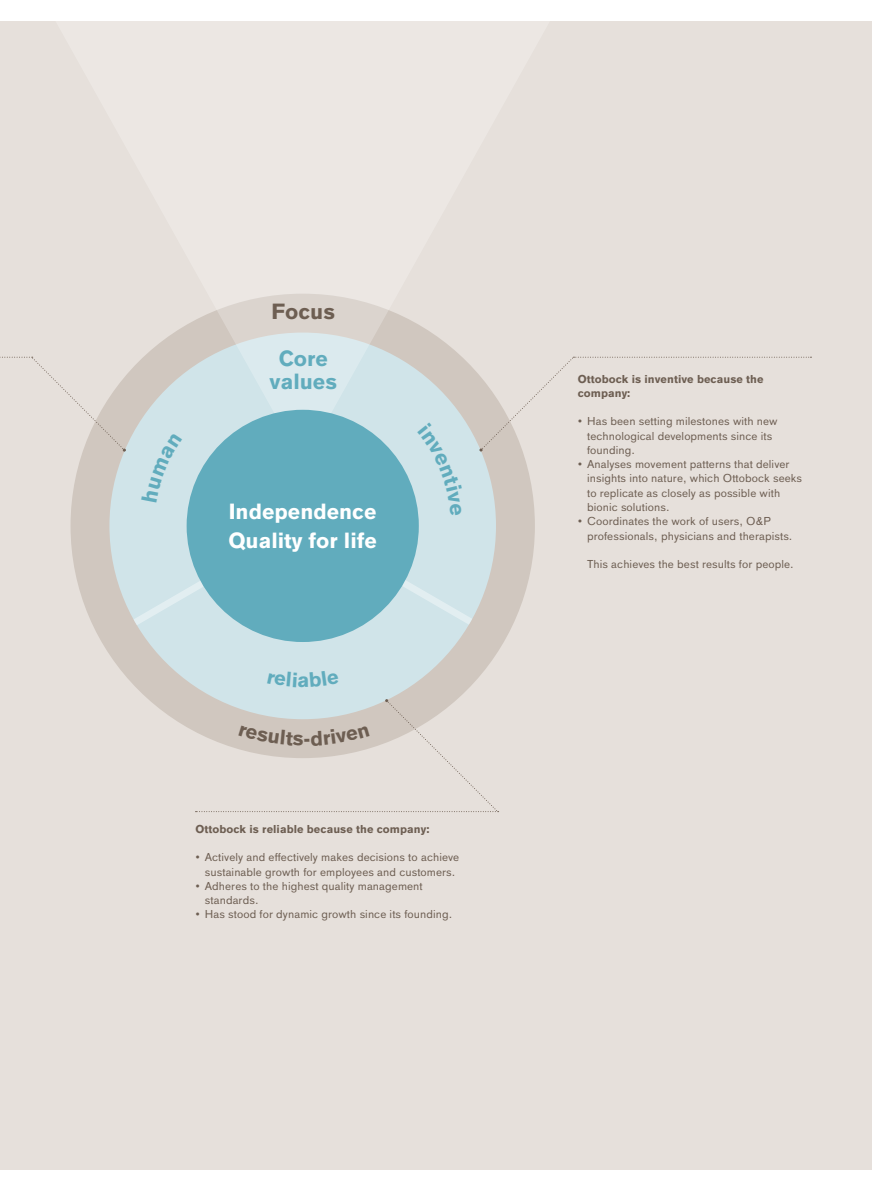
<style>
.page{position:relative;width:893px;height:1191px;background:#fff}
.page>*{position:absolute;margin:0;border:0;box-sizing:border-box;transform-origin:0 0}
.t1{font:700 21.6px/28.3px "OBO Sans";color:#fff}
.t2{font:700 21.6px/22.8px "OBO Sans";color:#61acbd;text-align:center}
.t3{font:700 21.6px "OBO Sans";color:#6d5e52}
.t4{font:11.25px/14.2px "OBO Sans";letter-spacing:.005em;color:#6d5e52}
.t5{font:700 11.25px/14.2px "OBO Sans";letter-spacing:.005em;color:#6d5e52}
</style>
<div class="page">
<div style="left:0;top:21px;width:872px;height:1148px;background:#e6e0db"></div>
<div style="left:71px;top:294px;width:464px;height:464px;background:#d0c7bf;border-radius:50%"></div>
<div style="left:109px;top:332px;width:387px;height:387px;background:#d0e4e9;border-radius:50%"></div>
<svg style="left:26px;top:294px;width:553px;height:170px"></svg>
<svg style="left:132px;top:521px;width:342px;height:106px"></svg>
<div style="left:187px;top:410px;width:232px;height:232px;background:#61acbd;border-radius:50%"></div>
<svg style="left:479px;top:357px;width:332px;height:94px"></svg>
<svg style="left:0;top:357px;width:126px;height:94px"></svg>
<svg style="left:195px;top:699px;width:304px;height:113px"></svg>
<svg style="left:141px;top:433px;width:41px;height:31px"></svg>
<svg style="left:417px;top:422px;width:45px;height:93px"></svg>
<h1 class="t3" style="left:272px;top:298px;width:65px">Focus</h1>
<h1 class="t2" style="left:270px;top:347px;width:69px">Core values</h1>
<h1 class="t1" style="left:228px;top:498px;width:150px">Independence<br>Quality for life</h1>
<p class="t5" style="left:195px;top:822px;width:235px">Ottobock is reliable because the company:</p>
<p class="t4" style="left:195px;top:850px;width:265px;text-align:center">• Actively and effectively makes decisions to achieve sustainable growth for employees and customers.</p>
<p class="t4" style="left:205px;top:879px;width:219px;text-indent:-9px">• Adheres to the highest quality management standards.</p>
<p class="t4" style="left:195px;top:907px;width:258px">• Has stood for dynamic growth since its founding.</p>
<p class="t5" style="left:578px;top:372px;width:187px">Ottobock is inventive because the company:</p>
<p class="t4" style="left:587px;top:414px;width:192px;text-indent:-9px">• Has been setting milestones with new technological developments since its founding.</p>
<p class="t4" style="left:587px;top:457px;width:217px;text-indent:-9px">• Analyses movement patterns that deliver insights into nature, which Ottobock seeks to replicate as closely as possible with bionic solutions.</p>
<p class="t4" style="left:587px;top:514px;width:207px;text-indent:-9px">• Coordinates the work of users, O&amp;P professionals, physicians and therapists.</p>
<p class="t4" style="left:587px;top:557px;width:208px">This achieves the best results for people.</p>
</div>
